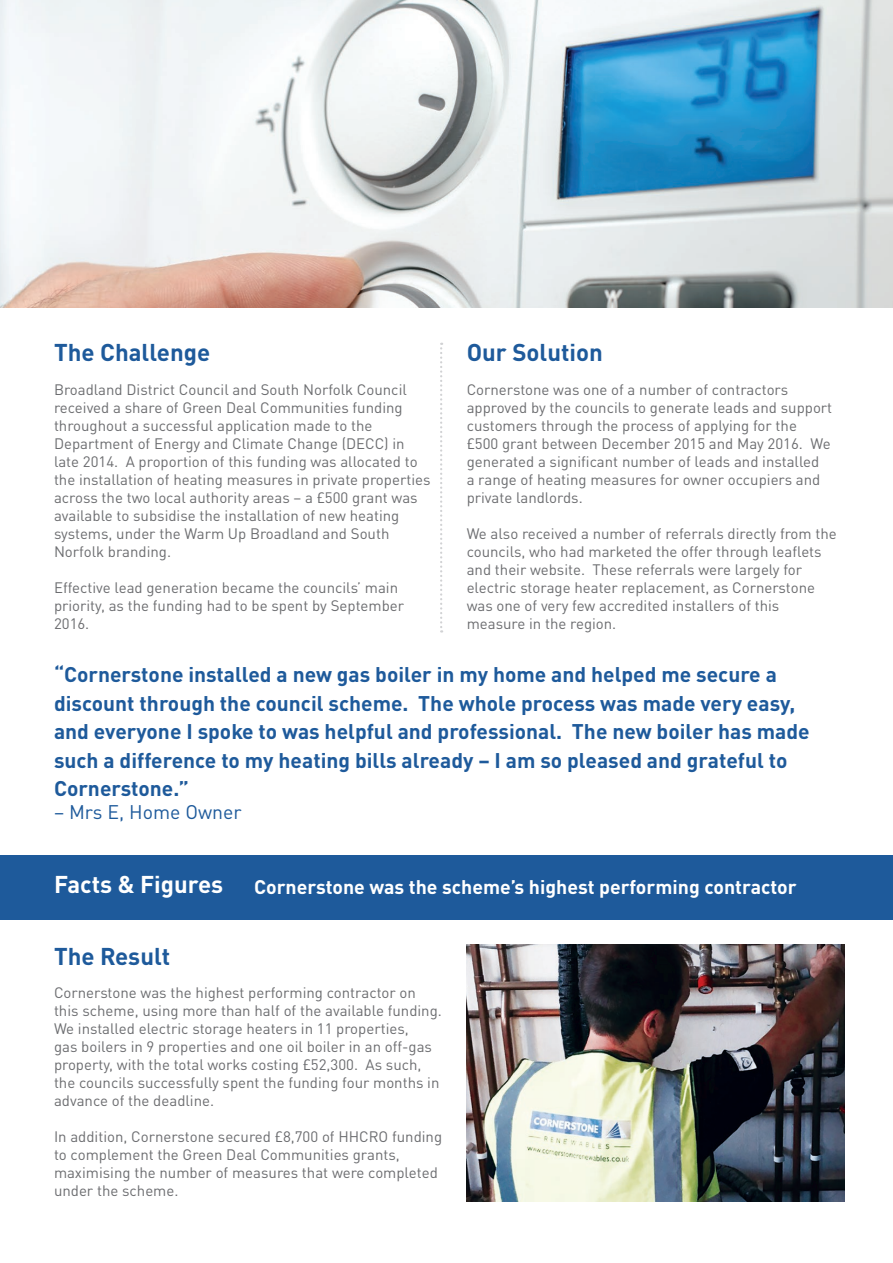
<style>
.page{position:relative;width:893px;height:1263px;background:#fff}
.page>*{position:absolute;margin:0;border:0;box-sizing:border-box;transform-origin:0 0}
.t1{font:700 24px "DINOT";color:#1e5a9b}
.t2{font:700 24px "DINOT";color:#fff}
.t3{font:700 21px/28.5px "DINOT";color:#1e5a9b}
.t4{font:700 19.5px "DINOT";color:#fff}
.t5{font:19.5px "DINOT";color:#1e5a9b}
.t6{font:15px/18px "DINOT";color:#6c6d70}
</style>
<div class="page">
<svg style="left:440px;top:343px;width:2px;height:289px"></svg>
<img style="left:0;top:0;width:893px;height:307px">
<img style="left:467px;top:945px;width:377px;height:256px">
<div style="left:0;top:855px;width:893px;height:64px;background:#1e5a9b"></div>
<h1 class="t1" style="left:54px;top:337px;width:158px">The Challenge</h1>
<p class="t6" style="left:54px;top:380px;width:378px">Broadland District Council and South Norfolk Council received a share of Green Deal Communities funding throughout a successful application made to the Department of Energy and Climate Change (DECC) in late 2014. A proportion of this funding was allocated to the installation of heating measures in private properties across the two local authority areas – a £500 grant was available to subsidise the installation of new heating systems, under the Warm Up Broadland and South Norfolk branding.</p>
<p class="t6" style="left:54px;top:578px;width:352px">Effective lead generation became the councils’ main priority, as the funding had to be spent by September<br>2016.</p>
<h1 class="t1" style="left:467px;top:337px;width:138px">Our Solution</h1>
<p class="t6" style="left:467px;top:380px;width:367px">Cornerstone was one of a number of contractors approved by the councils to generate leads and support customers through the process of applying for the £500 grant between December 2015 and May 2016. We generated a significant number of leads and installed<br>a range of heating measures for owner occupiers and private landlords.</p>
<p class="t6" style="left:467px;top:524px;width:372px">We also received a number of referrals directly from the councils, who had marketed the offer through leaflets and their website. These referrals were largely for electric storage heater replacement, as Cornerstone was one of very few accredited installers of this measure in the region.</p>
<p class="t3" style="left:54px;top:660px;width:757px">“Cornerstone installed a new gas boiler in my home and helped me secure a discount through the council scheme. The whole process was made very easy, and everyone I spoke to was helpful and professional. The new boiler has made such a difference to my heating bills already – I am so pleased and grateful to Cornerstone.”</p>
<h3 class="t5" style="left:54px;top:799px;width:189px">– Mrs E, Home Owner</h3>
<h1 class="t2" style="left:54px;top:869px;width:171px">Facts &amp; Figures</h1>
<h3 class="t4" style="left:254px;top:874px;width:544px">Cornerstone was the scheme’s highest performing contractor</h3>
<h1 class="t1" style="left:54px;top:940px;width:118px">The Result</h1>
<p class="t6" style="left:54px;top:983px;width:389px">Cornerstone was the highest performing contractor on this scheme, using more than half of the available funding.<br>We installed electric storage heaters in 11 properties,<br>gas boilers in 9 properties and one oil boiler in an off-gas property, with the total works costing £52,300. As such, the councils successfully spent the funding four months in advance of the deadline.</p>
<p class="t6" style="left:54px;top:1127px;width:390px">In addition, Cornerstone secured £8,700 of HHCRO funding to complement the Green Deal Communities grants, maximising the number of measures that were completed under the scheme.</p>
</div>
